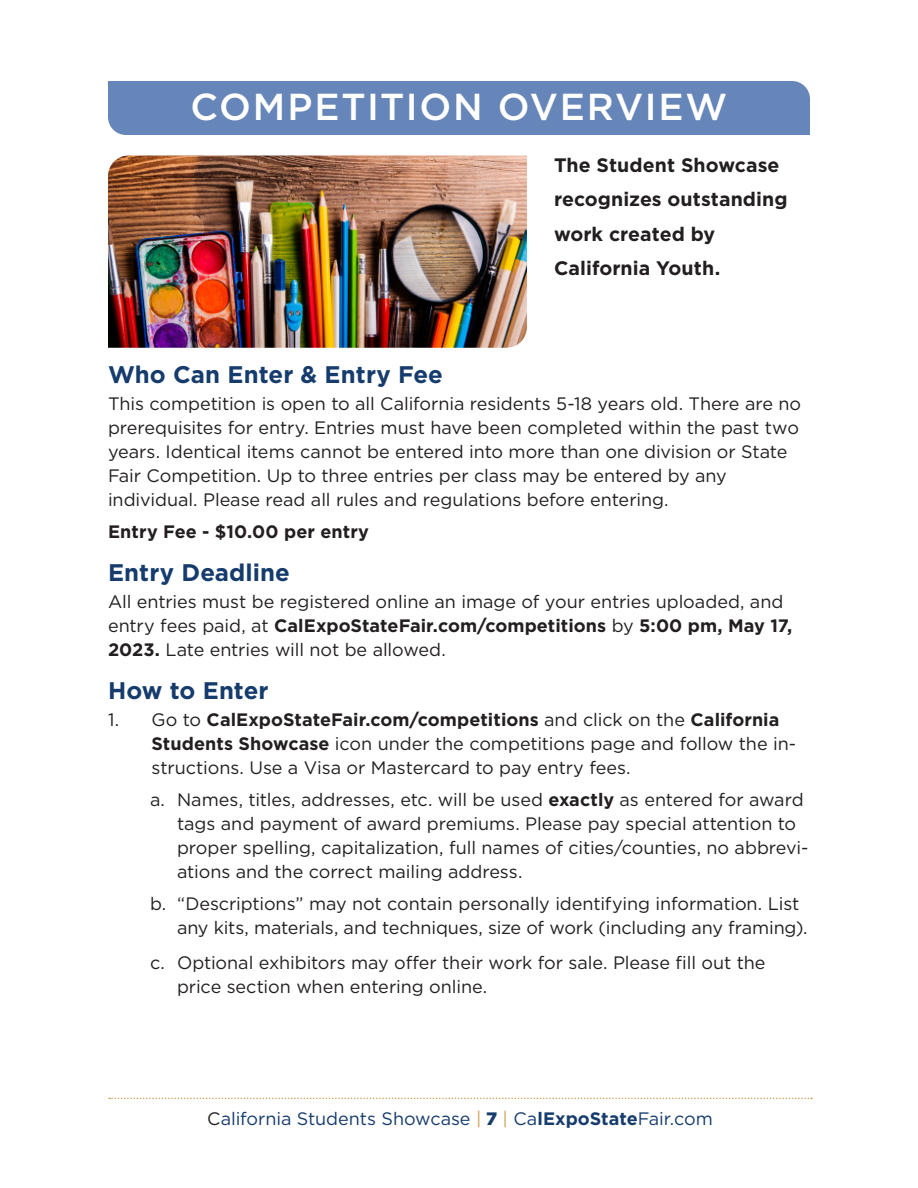
<style>
.page{position:relative;width:918px;height:1188px;background:#fff}
.page>*{position:absolute;margin:0;border:0;box-sizing:border-box;transform-origin:0 0}
.t1{font:500 37.5px "Gotham";letter-spacing:.045em;color:#fff}
.subheader{font:700 24px "Gotham";color:#163c6d}
.Body_Text{font:700 19.5px/34.5px "Gotham";color:#231f20}
.Body_Text-2{font:18px/24px "Gotham";letter-spacing:-.005em;color:#231f20}
.t2{font:18px "Gotham";letter-spacing:-.005em;color:#163c6d}
.Body_Text-3{font:700 18px "Gotham";letter-spacing:.005em;color:#231f20}
.s1{font-weight:700}
.s2{color:#231f20}
.s3{color:#cfa052}
.s4{font-weight:900}
</style>
<div class="page">
<svg style="left:109px;top:1098px;width:703px;height:1px"></svg>
<div style="left:108px;top:81px;width:702px;height:54px;background:#6685b8"></div>
<img style="left:108px;top:156px;width:419px;height:192px">
<p class="t1" style="left:190px;top:82px;width:539px">COMPETITION OVERVIEW</p>
<p class="Body_Text" style="left:554px;top:148px;width:235px">The Student Showcase recognizes outstanding work created by<br>California Youth.</p>
<p class="subheader" style="left:108px;top:359px;width:336px">Who Can Enter &amp; Entry Fee</p>
<p class="Body_Text-2" style="left:108px;top:391px;width:695px">This competition is open to all California residents 5-18 years old. There are no prerequisites for entry. Entries must have been completed within the past two years. Identical items cannot be entered into more than one division or State Fair Competition. Up to three entries per class may be entered by any individual. Please read all rules and regulations before entering.</p>
<p class="Body_Text-3" style="left:108px;top:520px;width:263px">Entry Fee - $10.00 per entry</p>
<p class="subheader" style="left:108px;top:557px;width:183px">Entry Deadline</p>
<p class="Body_Text-2" style="left:108px;top:589px;width:686px">All entries must be registered online an image of your entries uploaded, and entry fees paid, at <span class="s1">CalExpoStateFair.com/competitions</span> by <span class="s1">5:00 pm, May 17,<br>2023.</span> Late entries will not be allowed.</p>
<p class="subheader" style="left:108px;top:675px;width:162px">How to Enter</p>
<p class="Body_Text-2" style="left:152px;top:707px;width:646px;text-indent:-44px">1. Go to <span class="s1">CalExpoStateFair.com/competitions</span> and click on the <span class="s1">California<br>Students Showcase</span> icon under the competitions page and follow the in&shy;structions. Use a Visa or Mastercard to pay entry fees.</p>
<p class="Body_Text-2" style="left:177px;top:787px;width:633px;text-indent:-27px">a. Names, titles, addresses, etc. will be used <span class="s1">exactly</span> as entered for award tags and payment of award premiums. Please pay special attention to proper spelling, capitalization, full names of cities/counties, no abbrevi&shy;ations and the correct mailing address.</p>
<p class="Body_Text-2" style="left:177px;top:891px;width:632px;text-indent:-27px">b. “Descriptions” may not contain personally identifying information. List any kits, materials, and techniques, size of work (including any framing).</p>
<p class="Body_Text-2" style="left:177px;top:950px;width:590px;text-indent:-27px">c. Optional exhibitors may offer their work for sale. Please fill out the price section when entering online.</p>
<p class="t2" style="left:207px;top:1107px;width:507px"><span class="s2">C</span>alifornia Students Showcase <span class="s3">|</span> <span class="s4">7</span> <span class="s3">|</span> Ca<span class="s1">lExpoState</span>Fair.com</p>
</div>
